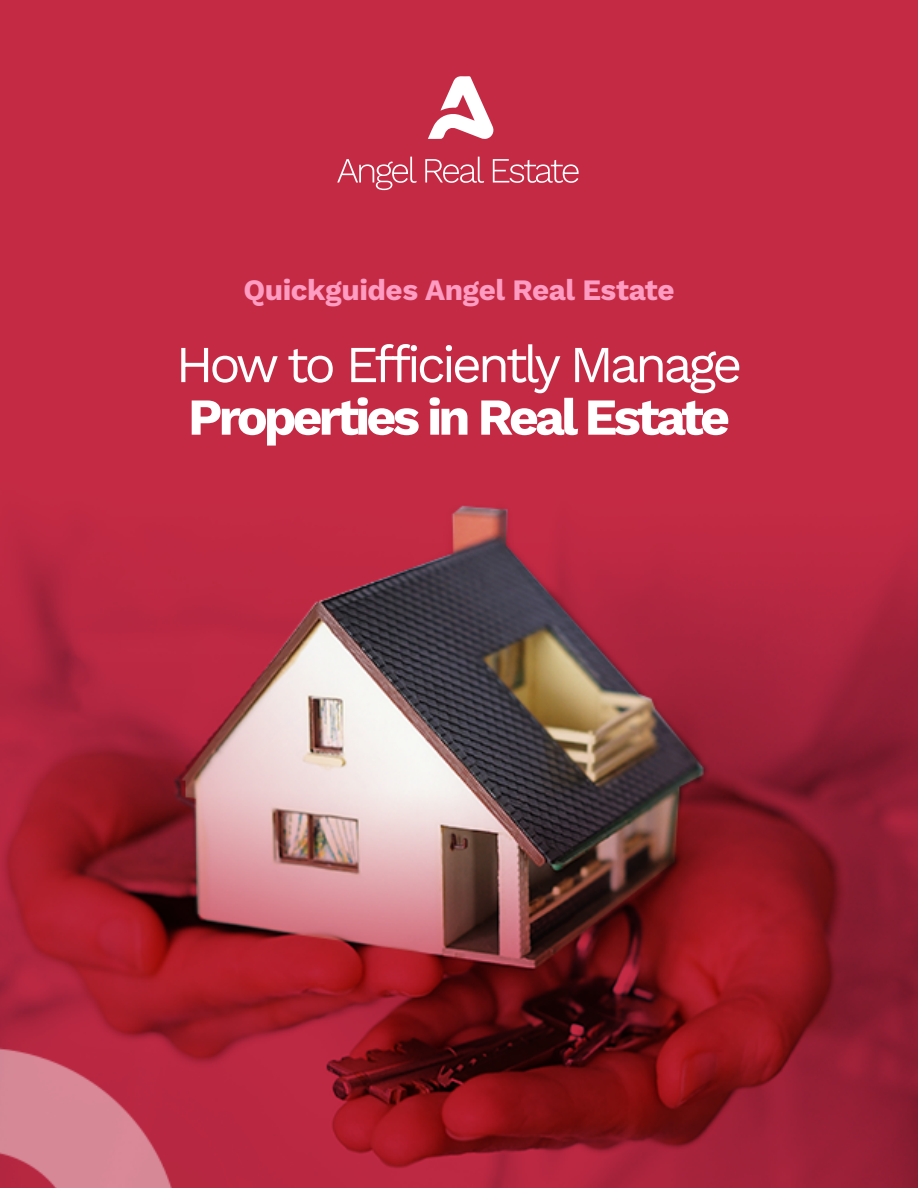
<style>
.page{position:relative;width:918px;height:1188px;background:#fff}
.page>*{position:absolute;margin:0;border:0;box-sizing:border-box;transform-origin:0 0}
.t1{font:51.9px "Work Sans";letter-spacing:-.075em;color:#fff}
.t2{font:700 51.9px "Work Sans";letter-spacing:-.075em;color:#fff}
.t3{font:700 29.7px "Work Sans";letter-spacing:-.015em;color:#ff9cc2}
</style>
<div class="page">
<img style="left:0;top:0;width:918px;height:1188px">
<svg style="left:428px;top:76px;width:67px;height:63px"></svg>
<svg style="left:337px;top:157px;width:80px;height:33px"></svg>
<svg style="left:425px;top:157px;width:59px;height:26px"></svg>
<svg style="left:493px;top:159px;width:86px;height:24px"></svg>
<p class="t3" style="left:243px;top:267px;width:433px">Quickguides Angel Real Estate</p>
<h1 class="t1" style="left:176px;top:325px;width:568px">How to Efficiently Manage</h1>
<h1 class="t2" style="left:188px;top:378px;width:544px">Properties in Real Estate</h1>
</div>
